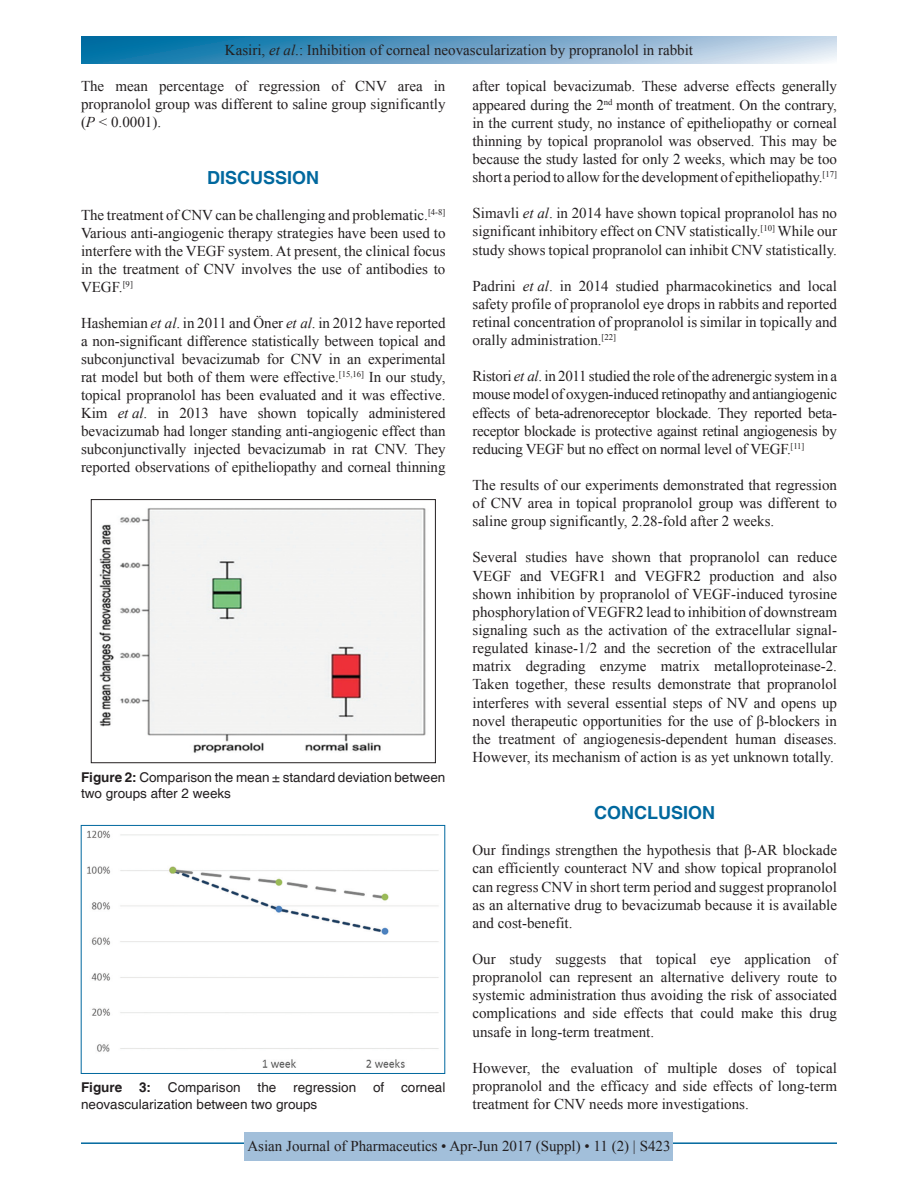
<style>
.page{position:relative;width:918px;height:1188px;background:#fff}
.page>*{position:absolute;margin:0;border:0;box-sizing:border-box;transform-origin:0 0}
.t1{font:700 18px "Helvetica";color:#00689e}
.TX{font:15px/18.1px "Times New Roman";color:#231f20;text-align:justify}
.RF{font:15px "Times New Roman";color:#231f20}
.FGC{font:13.5px/16.5px "Helvetica";color:#231f20}
.s1{font-style:italic}
.s2{font-weight:700}
</style>
<div class="page">
<svg style="left:81px;top:37px;width:756px;height:27px;background:#6ba4c8"></svg>
<hr style="left:81px;top:1142px;width:756px;height:2px;background:#00689e">
<div style="left:245px;top:1132px;width:428px;height:28px;background:#a2bfda"></div>
<img style="left:99px;top:508px;width:327px;height:245px">
<div style="left:91px;top:499px;width:345px;height:264px;border:1px solid #231f20"></div>
<img style="left:87px;top:830px;width:352px;height:238px">
<div style="left:81px;top:825px;width:364px;height:249px;border:1px solid #00689e"></div>
<p class="TX" style="left:225px;top:41px;width:470px">Kasiri, <span class="s1">et al</span>.: Inhibition of corneal neovascularization by propranolol in rabbit</p>
<p class="TX" style="left:81px;top:77px;width:366px">The mean percentage of regression of CNV area in propranolol group was different to saline group significantly (<span class="s1">P</span> &lt; 0.0001).</p>
<h1 class="t1" style="left:207px;top:167px;width:114px">DISCUSSION</h1>
<p class="TX" style="left:81px;top:206px;width:366px">The treatment of CNV can be challenging and problematic.<sup>[4-8] </sup>Various anti-angiogenic therapy strategies have been used to interfere with the VEGF system. At present, the clinical focus in the treatment of CNV involves the use of antibodies to VEGF.<sup>[9]</sup></p>
<p class="TX" style="left:81px;top:314px;width:366px">Hashemian <span class="s1">et al</span>. in 2011 and Öner <span class="s1">et al</span>. in 2012 have reported a non-significant difference statistically between topical and subconjunctival bevacizumab for CNV in an experimental rat model but both of them were effective.<sup>[15,16]</sup> In our study, topical propranolol has been evaluated and it was effective.<br>Kim <span class="s1">et al</span>. in 2013 have shown topically administered bevacizumab had longer standing anti-angiogenic effect than subconjunctivally injected bevacizumab in rat CNV. They reported observations of epitheliopathy and corneal thinning</p>
<p class="FGC" style="left:81px;top:769px;width:366px"><span class="s2">Figure 2:</span> Comparison the mean ± standard deviation between two groups after 2 weeks</p>
<p class="FGC" style="left:81px;top:1080px;width:366px"><span class="s2">Figure 3:</span> Comparison the regression of corneal neovascularization between two groups</p>
<p class="TX" style="left:472px;top:77px;width:366px">after topical bevacizumab. These adverse effects generally appeared during the 2<sup>nd</sup> month of treatment. On the contrary, in the current study, no instance of epitheliopathy or corneal thinning by topical propranolol was observed. This may be because the study lasted for only 2 weeks, which may be too short a period to allow for the development of epitheliopathy.<sup>[17]</sup></p>
<p class="TX" style="left:472px;top:204px;width:366px">Simavli <span class="s1">et al</span>. in 2014 have shown topical propranolol has no significant inhibitory effect on CNV statistically.<sup>[10]</sup> While our study shows topical propranolol can inhibit CNV statistically.</p>
<p class="TX" style="left:472px;top:276px;width:366px">Padrini <span class="s1">et al</span>. in 2014 studied pharmacokinetics and local safety profile of propranolol eye drops in rabbits and reported retinal concentration of propranolol is similar in topically and orally administration.<sup>[22]</sup></p>
<p class="TX" style="left:472px;top:367px;width:366px">Ristori <span class="s1">et al</span>. in 2011 studied the role of the adrenergic system in a mouse model of oxygen-induced retinopathy and antiangiogenic effects of beta-adrenoreceptor blockade. They reported beta&shy;receptor blockade is protective against retinal angiogenesis by reducing VEGF but no effect on normal level of VEGF.<sup>[11]</sup></p>
<p class="TX" style="left:472px;top:475px;width:366px">The results of our experiments demonstrated that regression of CNV area in topical propranolol group was different to saline group significantly, 2.28-fold after 2 weeks.</p>
<p class="TX" style="left:472px;top:548px;width:366px">Several studies have shown that propranolol can reduce VEGF and VEGFR1 and VEGFR2 production and also shown inhibition by propranolol of VEGF-induced tyrosine phosphorylation of VEGFR2 lead to inhibition of downstream signaling such as the activation of the extracellular signal&shy;regulated kinase-1/2 and the secretion of the extracellular matrix degrading enzyme matrix metalloproteinase-2.<br>Taken together, these results demonstrate that propranolol interferes with several essential steps of NV and opens up novel therapeutic opportunities for the use of β-blockers in the treatment of angiogenesis-dependent human diseases.<br>However, its mechanism of action is as yet unknown totally.</p>
<h1 class="t1" style="left:594px;top:802px;width:122px">CONCLUSION</h1>
<p class="TX" style="left:472px;top:841px;width:366px">Our findings strengthen the hypothesis that β-AR blockade can efficiently counteract NV and show topical propranolol can regress CNV in short term period and suggest propranolol as an alternative drug to bevacizumab because it is available and cost-benefit.</p>
<p class="TX" style="left:472px;top:949px;width:366px">Our study suggests that topical eye application of propranolol can represent an alternative delivery route to systemic administration thus avoiding the risk of associated complications and side effects that could make this drug unsafe in long-term treatment.</p>
<p class="TX" style="left:472px;top:1058px;width:366px">However, the evaluation of multiple doses of topical propranolol and the efficacy and side effects of long-term treatment for CNV needs more investigations.</p>
<p class="RF" style="left:247px;top:1136px;width:425px">Asian Journal of Pharmaceutics • Apr-Jun 2017 (Suppl) • 11 (2) | S423</p>
</div>
